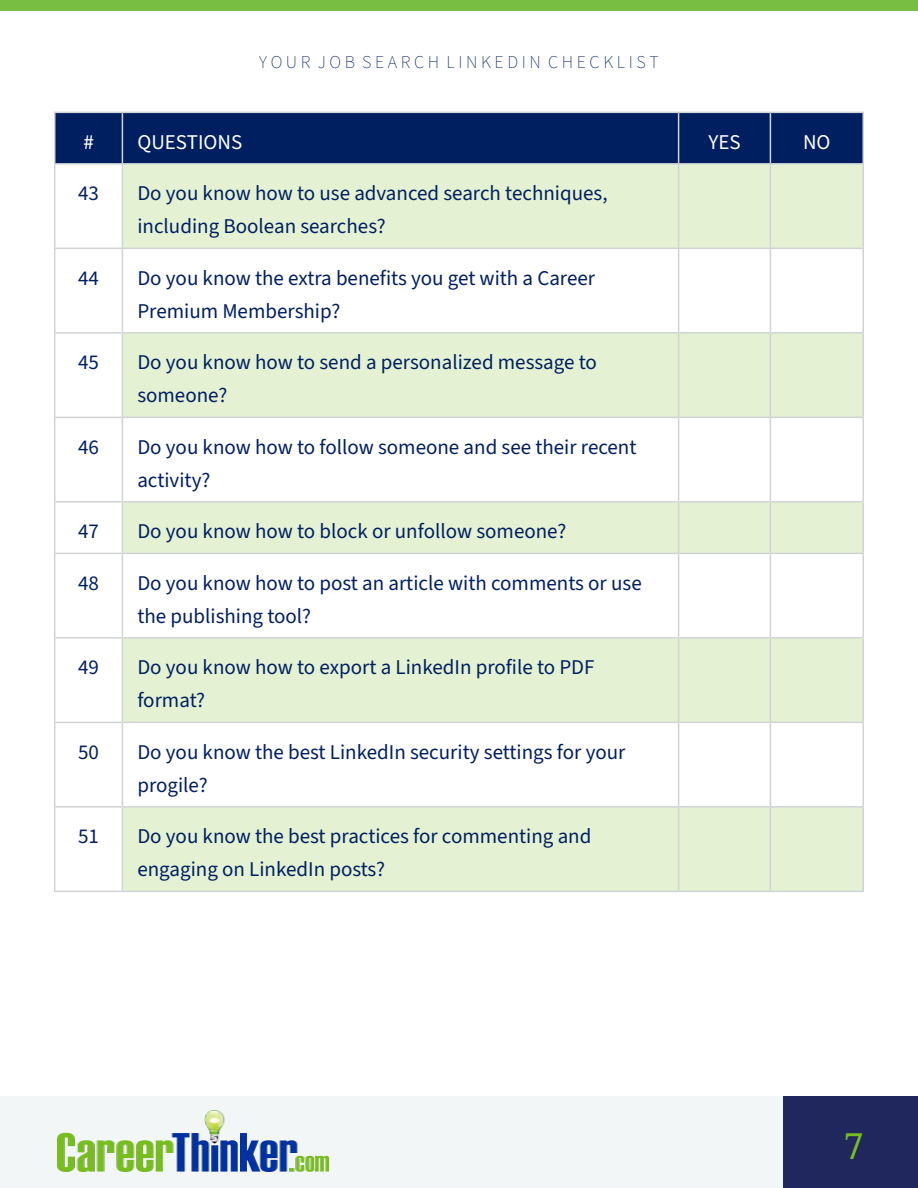
<style>
.page{position:relative;width:918px;height:1188px;background:#fff}
.page>*{position:absolute;margin:0;border:0;box-sizing:border-box;transform-origin:0 0}
.t1{font:36px "Noto Serif";color:#78be21}
.t2{font:21px/33px "Source Sans 3";color:#001f61}
.t3{font:21px "Source Sans 3";color:#fff}
.t4{font:200 18px "Source Sans Pro";color:#001f61}
</style>
<div class="page">
<div style="left:749px;top:1096px;width:169px;height:92px;background:#1f275c"></div>
<div style="left:0;top:1096px;width:783px;height:92px;background:#f3f6f7"></div>
<div style="left:0;top:0;width:918px;height:11px;background:#77be42"></div>
<img style="left:57px;top:1110px;width:272px;height:62px">
<div style="left:56px;top:113px;width:806px;height:50px;background:#001f61"></div>
<svg style="left:123px;top:165px;width:739px;height:726px;fill:#e4f2d3"></svg>
<hr style="left:54px;top:112px;width:68px;height:1px;background:#d1d3d4">
<hr style="left:54px;top:113px;width:2px;height:50px;background:#d1d3d4">
<hr style="left:122px;top:112px;width:557px;height:1px;background:#d1d3d4">
<hr style="left:122px;top:113px;width:1px;height:50px;background:#d1d3d4">
<hr style="left:679px;top:112px;width:91px;height:1px;background:#d1d3d4">
<hr style="left:770px;top:112px;width:94px;height:1px;background:#d1d3d4">
<hr style="left:770px;top:113px;width:1px;height:50px;background:#d1d3d4">
<hr style="left:862px;top:113px;width:2px;height:50px;background:#d1d3d4">
<hr style="left:54px;top:165px;width:2px;height:83px;background:#d1d3d4">
<hr style="left:122px;top:165px;width:1px;height:83px;background:#d1d3d4">
<hr style="left:770px;top:165px;width:1px;height:83px;background:#d1d3d4">
<hr style="left:862px;top:165px;width:2px;height:83px;background:#d1d3d4">
<hr style="left:54px;top:248px;width:68px;height:1px;background:#d1d3d4">
<hr style="left:54px;top:249px;width:2px;height:83px;background:#d1d3d4">
<hr style="left:122px;top:248px;width:557px;height:1px;background:#d1d3d4">
<hr style="left:122px;top:249px;width:1px;height:83px;background:#d1d3d4">
<hr style="left:679px;top:248px;width:91px;height:1px;background:#d1d3d4">
<hr style="left:770px;top:248px;width:94px;height:1px;background:#d1d3d4">
<hr style="left:770px;top:249px;width:1px;height:83px;background:#d1d3d4">
<hr style="left:862px;top:249px;width:2px;height:83px;background:#d1d3d4">
<hr style="left:54px;top:334px;width:2px;height:83px;background:#d1d3d4">
<hr style="left:122px;top:334px;width:1px;height:83px;background:#d1d3d4">
<hr style="left:770px;top:334px;width:1px;height:83px;background:#d1d3d4">
<hr style="left:862px;top:334px;width:2px;height:83px;background:#d1d3d4">
<hr style="left:54px;top:417px;width:68px;height:1px;background:#d1d3d4">
<hr style="left:54px;top:418px;width:2px;height:83px;background:#d1d3d4">
<hr style="left:122px;top:417px;width:557px;height:1px;background:#d1d3d4">
<hr style="left:122px;top:418px;width:1px;height:83px;background:#d1d3d4">
<hr style="left:679px;top:417px;width:91px;height:1px;background:#d1d3d4">
<hr style="left:770px;top:417px;width:94px;height:1px;background:#d1d3d4">
<hr style="left:770px;top:418px;width:1px;height:83px;background:#d1d3d4">
<hr style="left:862px;top:418px;width:2px;height:83px;background:#d1d3d4">
<hr style="left:54px;top:503px;width:2px;height:50px;background:#d1d3d4">
<hr style="left:122px;top:503px;width:1px;height:50px;background:#d1d3d4">
<hr style="left:770px;top:503px;width:1px;height:50px;background:#d1d3d4">
<hr style="left:862px;top:503px;width:2px;height:50px;background:#d1d3d4">
<hr style="left:54px;top:553px;width:68px;height:1px;background:#d1d3d4">
<hr style="left:54px;top:554px;width:2px;height:83px;background:#d1d3d4">
<hr style="left:122px;top:553px;width:557px;height:1px;background:#d1d3d4">
<hr style="left:122px;top:554px;width:1px;height:83px;background:#d1d3d4">
<hr style="left:679px;top:553px;width:91px;height:1px;background:#d1d3d4">
<hr style="left:770px;top:553px;width:94px;height:1px;background:#d1d3d4">
<hr style="left:770px;top:554px;width:1px;height:83px;background:#d1d3d4">
<hr style="left:862px;top:554px;width:2px;height:83px;background:#d1d3d4">
<hr style="left:54px;top:639px;width:2px;height:83px;background:#d1d3d4">
<hr style="left:122px;top:639px;width:1px;height:83px;background:#d1d3d4">
<hr style="left:770px;top:639px;width:1px;height:83px;background:#d1d3d4">
<hr style="left:862px;top:639px;width:2px;height:83px;background:#d1d3d4">
<hr style="left:54px;top:722px;width:68px;height:1px;background:#d1d3d4">
<hr style="left:54px;top:723px;width:2px;height:83px;background:#d1d3d4">
<hr style="left:122px;top:722px;width:557px;height:1px;background:#d1d3d4">
<hr style="left:122px;top:723px;width:1px;height:83px;background:#d1d3d4">
<hr style="left:679px;top:722px;width:91px;height:1px;background:#d1d3d4">
<hr style="left:770px;top:722px;width:94px;height:1px;background:#d1d3d4">
<hr style="left:770px;top:723px;width:1px;height:83px;background:#d1d3d4">
<hr style="left:862px;top:723px;width:2px;height:83px;background:#d1d3d4">
<hr style="left:54px;top:806px;width:68px;height:2px;background:#d1d3d4">
<hr style="left:54px;top:808px;width:2px;height:83px;background:#d1d3d4">
<hr style="left:122px;top:806px;width:557px;height:2px;background:#d1d3d4">
<hr style="left:122px;top:808px;width:1px;height:83px;background:#d1d3d4">
<hr style="left:679px;top:806px;width:91px;height:2px;background:#d1d3d4">
<hr style="left:770px;top:806px;width:94px;height:2px;background:#d1d3d4">
<hr style="left:770px;top:808px;width:1px;height:83px;background:#d1d3d4">
<hr style="left:862px;top:808px;width:2px;height:83px;background:#d1d3d4">
<hr style="left:54px;top:891px;width:68px;height:1px;background:#d1d3d4">
<hr style="left:122px;top:891px;width:557px;height:1px;background:#d1d3d4">
<hr style="left:679px;top:891px;width:91px;height:1px;background:#d1d3d4">
<hr style="left:770px;top:891px;width:94px;height:1px;background:#d1d3d4">
<hr style="left:678px;top:113px;width:1px;height:50px;background:#d1d3d4">
<hr style="left:54px;top:163px;width:68px;height:2px;background:#d1d3d4">
<hr style="left:122px;top:163px;width:557px;height:2px;background:#d1d3d4">
<hr style="left:679px;top:163px;width:91px;height:2px;background:#d1d3d4">
<hr style="left:678px;top:165px;width:1px;height:83px;background:#d1d3d4">
<hr style="left:770px;top:163px;width:94px;height:2px;background:#d1d3d4">
<hr style="left:678px;top:249px;width:1px;height:83px;background:#d1d3d4">
<hr style="left:54px;top:332px;width:68px;height:2px;background:#d1d3d4">
<hr style="left:122px;top:332px;width:557px;height:2px;background:#d1d3d4">
<hr style="left:679px;top:332px;width:91px;height:2px;background:#d1d3d4">
<hr style="left:678px;top:334px;width:1px;height:83px;background:#d1d3d4">
<hr style="left:770px;top:332px;width:94px;height:2px;background:#d1d3d4">
<hr style="left:678px;top:418px;width:1px;height:83px;background:#d1d3d4">
<hr style="left:54px;top:501px;width:68px;height:2px;background:#d1d3d4">
<hr style="left:122px;top:501px;width:557px;height:2px;background:#d1d3d4">
<hr style="left:679px;top:501px;width:91px;height:2px;background:#d1d3d4">
<hr style="left:678px;top:503px;width:1px;height:50px;background:#d1d3d4">
<hr style="left:770px;top:501px;width:94px;height:2px;background:#d1d3d4">
<hr style="left:678px;top:554px;width:1px;height:83px;background:#d1d3d4">
<hr style="left:54px;top:637px;width:68px;height:2px;background:#d1d3d4">
<hr style="left:122px;top:637px;width:557px;height:2px;background:#d1d3d4">
<hr style="left:679px;top:637px;width:91px;height:2px;background:#d1d3d4">
<hr style="left:678px;top:639px;width:1px;height:83px;background:#d1d3d4">
<hr style="left:770px;top:637px;width:94px;height:2px;background:#d1d3d4">
<hr style="left:678px;top:723px;width:1px;height:83px;background:#d1d3d4">
<hr style="left:678px;top:808px;width:1px;height:83px;background:#d1d3d4">
<p class="t4" style="left:259px;top:51px;width:401px">Y O U R J O B S E A R C H L I N K E D I N C H E C K L I S T</p>
<p class="t3" style="left:83px;top:128px;width:12px">#</p>
<p class="t3" style="left:137px;top:128px;width:106px">QUESTIONS</p>
<p class="t3" style="left:708px;top:128px;width:34px">YES</p>
<p class="t3" style="left:803px;top:128px;width:29px">NO</p>
<p class="t2" style="left:78px;top:178px;width:22px">43</p>
<p class="t2" style="left:137px;top:178px;width:472px">Do you know how to use advanced search techniques, including Boolean searches?</p>
<p class="t2" style="left:78px;top:262px;width:22px">44</p>
<p class="t2" style="left:137px;top:262px;width:459px">Do you know the extra benefits you get with a Career<br>Premium Membership?</p>
<p class="t2" style="left:78px;top:347px;width:22px">45</p>
<p class="t2" style="left:137px;top:347px;width:461px">Do you know how to send a personalized message to someone?</p>
<p class="t2" style="left:78px;top:431px;width:22px">46</p>
<p class="t2" style="left:137px;top:431px;width:501px">Do you know how to follow someone and see their recent activity?</p>
<p class="t2" style="left:78px;top:516px;width:22px">47</p>
<p class="t2" style="left:137px;top:516px;width:431px">Do you know how to block or unfollow someone?</p>
<p class="t2" style="left:78px;top:567px;width:22px">48</p>
<p class="t2" style="left:137px;top:567px;width:506px">Do you know how to post an article with comments or use the publishing tool?</p>
<p class="t2" style="left:78px;top:652px;width:22px">49</p>
<p class="t2" style="left:137px;top:652px;width:459px">Do you know how to export a LinkedIn profile to PDF format?</p>
<p class="t2" style="left:78px;top:736px;width:22px">50</p>
<p class="t2" style="left:137px;top:736px;width:490px">Do you know the best LinkedIn security settings for your progile?</p>
<p class="t2" style="left:78px;top:821px;width:22px">51</p>
<p class="t2" style="left:137px;top:821px;width:456px">Do you know the best practices for commenting and engaging on LinkedIn posts?</p>
<h1 class="t1" style="left:844px;top:1121px;width:22px">7</h1>
</div>
